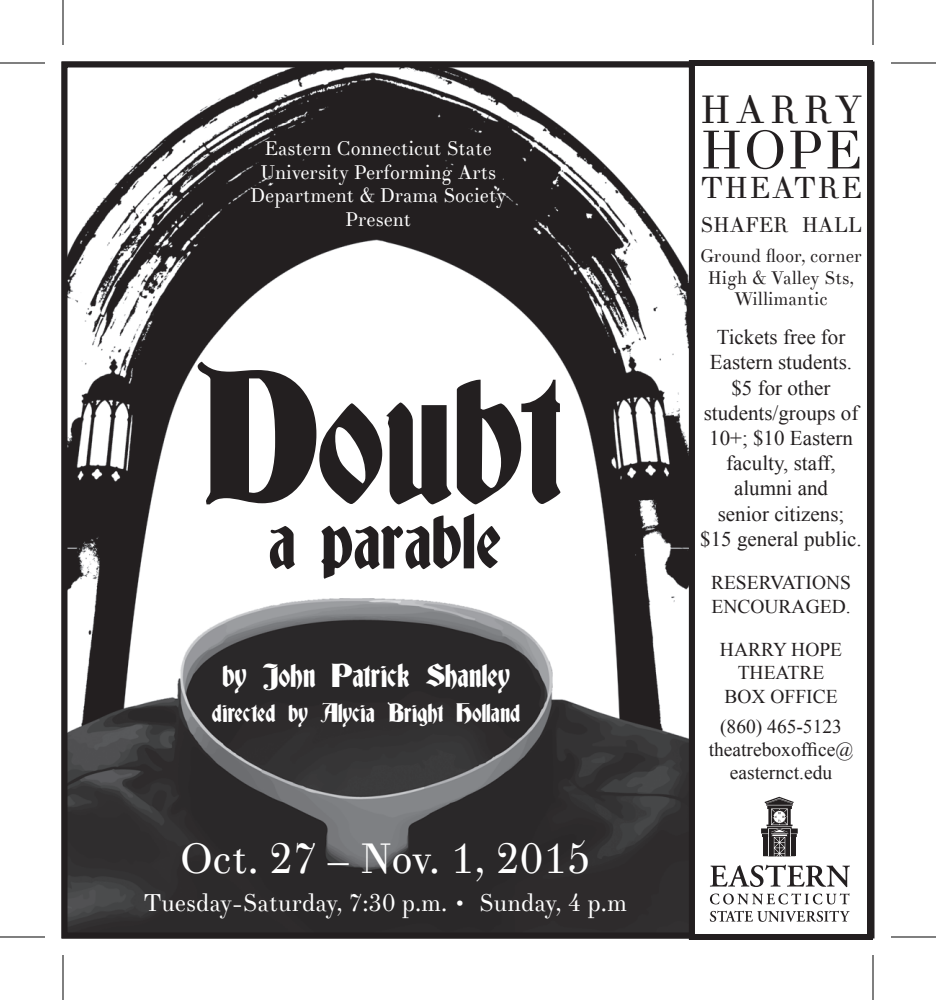
<style>
.page{position:relative;width:936px;height:1000px;background:#fff}
.page>*{position:absolute;margin:0;border:0;box-sizing:border-box;transform-origin:0 0}
.t1{font:54px "Theano Didot";color:#231f20}
.t2{font:42px "Theano Didot";color:#fff}
.t3{font:39px "Theano Didot";letter-spacing:.135em;color:#231f20}
.t4{font:30px "Deutsch Gothic";color:#fff}
.t5{font:30px "Theano Didot";letter-spacing:.05em;color:#231f20}
.t6{font:24px "Theano Didot";color:#fff}
.t7{font:24px "Deutsch Gothic";color:#fff}
.t8{font:21px/25.2px "Times New Roman";color:#231f20;text-align:center}
.t9{font:21px "Theano Didot";color:#231f20}
.t10{font:19.5px/23.4px "Times New Roman";color:#231f20;text-align:center}
.t11{font:19.5px/23.4px "Theano Didot";color:#fff;text-align:center}
.t12{font:18px/21.6px "Theano Didot";color:#231f20;text-align:center}
</style>
<div class="page">
<div style="left:689px;top:60px;width:184px;height:880px;border:6px solid #231f20"></div>
<hr style="left:763px;top:856px;width:32px;height:1px;background:#231f20">
<svg style="left:710px;top:865px;width:140px;height:22px"></svg>
<svg style="left:710px;top:893px;width:140px;height:11px"></svg>
<svg style="left:710px;top:911px;width:140px;height:11px"></svg>
<svg style="left:761px;top:797px;width:37px;height:59px"></svg>
<img style="left:69px;top:69px;width:619px;height:862px">
<div style="left:62px;top:62px;width:633px;height:876px;border:6px solid #231f20"></div>
<svg style="left:270px;top:513px;width:230px;height:66px"></svg>
<svg style="left:198px;top:362px;width:362px;height:142px"></svg>
<svg style="left:0;top:937px;width:45px;height:1px"></svg>
<svg style="left:891px;top:937px;width:45px;height:1px"></svg>
<hr style="left:0;top:62px;width:45px;height:2px;background:#000">
<hr style="left:891px;top:62px;width:45px;height:2px;background:#000">
<hr style="left:0;top:936px;width:45px;height:1px;background:#000">
<hr style="left:891px;top:936px;width:45px;height:1px;background:#000">
<hr style="left:62px;top:0;width:2px;height:45px;background:#000">
<hr style="left:62px;top:955px;width:2px;height:45px;background:#000">
<hr style="left:872px;top:0;width:2px;height:45px;background:#000">
<hr style="left:872px;top:955px;width:2px;height:45px;background:#000">
<p class="t11" style="left:250px;top:137px;width:257px">Eastern Connecticut State<br>University Performing Arts<br>Department &amp; Drama Society<br>Present</p>
<h3 class="t4" style="left:222px;top:661px;width:289px">by John Patrick Shanley</h3>
<p class="t7" style="left:212px;top:702px;width:310px">directed by Alycia Bright Holland</p>
<h2 class="t2" style="left:179px;top:833px;width:413px">Oct. 27 – Nov. 1, 2015</h2>
<p class="t6" style="left:143px;top:888px;width:485px">Tuesday-Saturday, 7:30 p.m. • Sunday, 4 p.m</p>
<h3 class="t3" style="left:700px;top:86px;width:163px">HARRY</h3>
<h1 class="t1" style="left:700px;top:117px;width:163px">HOPE</h1>
<h3 class="t5" style="left:700px;top:170px;width:163px">THEATRE</h3>
<p class="t9" style="left:700px;top:212px;width:163px">SHAFER HALL</p>
<p class="t12" style="left:700px;top:246px;width:163px">Ground floor, corner<br>High &amp; Valley Sts,<br>Willimantic</p>
<p class="t8" style="left:700px;top:324px;width:163px">Tickets free for<br>Eastern students. $5 for other students/groups of<br>10+; $10 Eastern faculty, staff, alumni and<br>senior citizens; $15 general public.</p>
<p class="t10" style="left:711px;top:571px;width:142px;text-align:left">RESERVATIONS<br>ENCOURAGED.</p>
<p class="t10" style="left:720px;top:637px;width:124px">HARRY HOPE<br>THEATRE<br>BOX OFFICE</p>
<p class="t10" style="left:709px;top:714px;width:146px">(860) 465-5123 theatreboxoffice@ easternct.edu</p>
</div>
